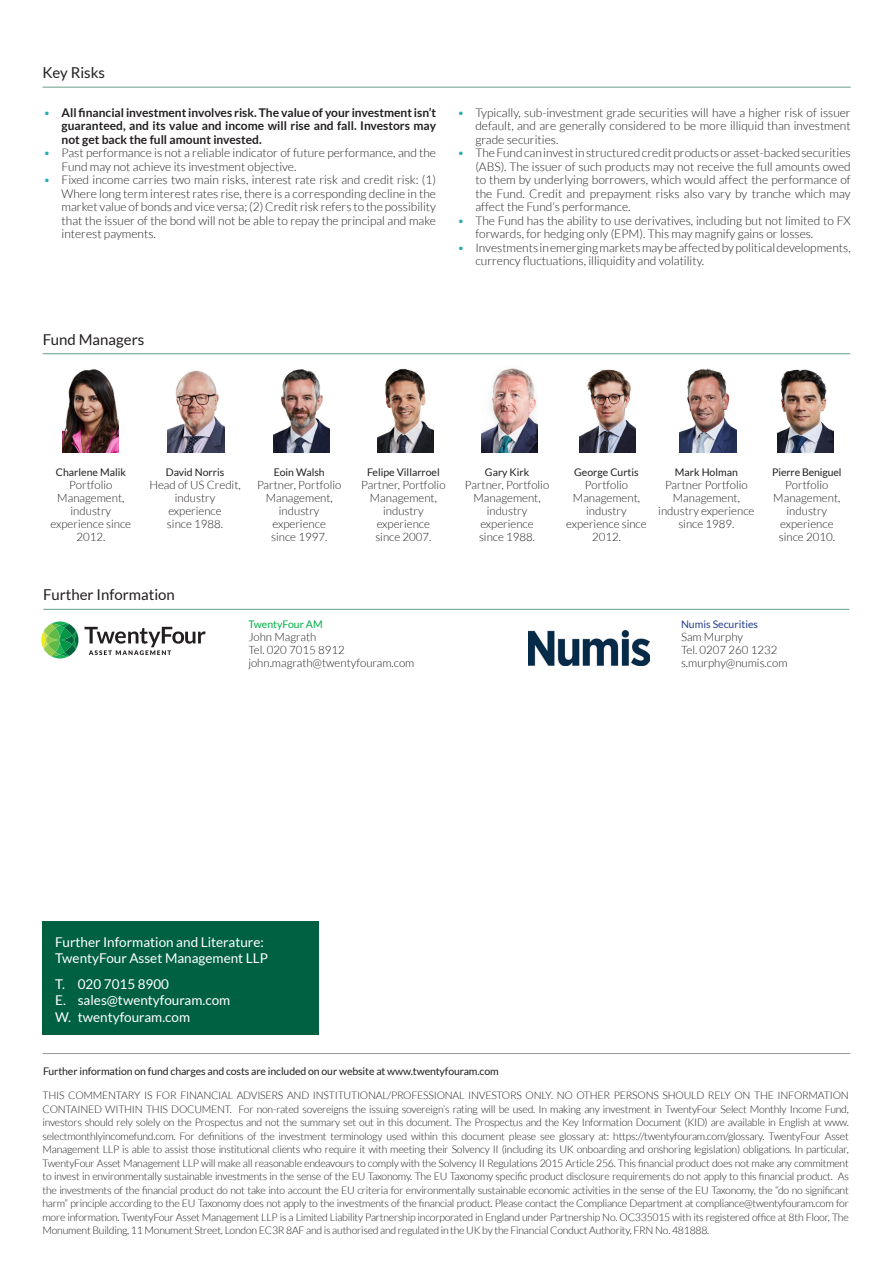
<style>
.page{position:relative;width:893px;height:1263px;background:#fff}
.page>*{position:absolute;margin:0;border:0;box-sizing:border-box;transform-origin:0 0}
.Text_Indented{font:15px "Lato";color:#231f20}
.Text_Indented-2{font:13.5px/16.5px "Lato";color:#fff}
.Text_Indented-3{font:300 12px/13.5px "Lato";color:#231f20}
.Text_Indented-4{font:700 12px/13.5px "Lato";color:#231f20;text-align:justify}
.t1{font:300 11.55px/12.9px "Lato";color:#231f20;text-align:center}
.t2{font:300 10.5px/13.5px "Lato";letter-spacing:-.02em;color:#231f20;text-align:justify}
.t3{font:10.5px "Lato";letter-spacing:-.01em;color:#231f20}
.t4{font:10.5px "Lato";color:#253f8e}
.t5{font:10.5px "Lato";color:#00ad44}
.s1{font-weight:300;color:#27acb0}
.s2{color:#27acb0}
</style>
<div class="page">
<hr style="left:43px;top:87px;width:808px;height:1px;background:#699f88">
<hr style="left:43px;top:609px;width:806px;height:1px;background:#699f88">
<img style="left:528px;top:630px;width:122px;height:35px">
<svg style="left:85px;top:627px;width:121px;height:28px"></svg>
<svg style="left:41px;top:632px;width:5px;height:16px"></svg>
<svg style="left:52px;top:654px;width:16px;height:4px"></svg>
<svg style="left:52px;top:621px;width:16px;height:5px"></svg>
<svg style="left:74px;top:632px;width:4px;height:16px"></svg>
<svg style="left:43px;top:623px;width:33px;height:33px"></svg>
<div style="left:43px;top:921px;width:276px;height:114px;background:#006142"></div>
<hr style="left:43px;top:1053px;width:807px;height:1px;background:#939598">
<hr style="left:43px;top:353px;width:807px;height:1px;background:#699f88">
<img style="left:481px;top:368px;width:57px;height:84px">
<img style="left:273px;top:369px;width:57px;height:83px">
<img style="left:680px;top:368px;width:56px;height:84px">
<img style="left:579px;top:369px;width:57px;height:83px">
<img style="left:168px;top:370px;width:56px;height:82px">
<img style="left:62px;top:369px;width:57px;height:83px">
<img style="left:377px;top:368px;width:57px;height:84px">
<img style="left:777px;top:369px;width:57px;height:83px">
<p class="Text_Indented" style="left:43px;top:64px;width:64px">Key Risks</p>
<p class="Text_Indented-4" style="left:62px;top:105px;width:376px;text-indent:-18px"><span class="s1">•</span> All financial investment involves risk. The value of your investment isn’t guaranteed, and its value and income will rise and fall. Investors may not get back the full amount invested.</p>
<p class="Text_Indented-3" style="left:62px;top:146px;width:376px;text-indent:-18px"><span class="s2">•</span> Past performance is not a reliable indicator of future performance, and the<br>Fund may not achieve its investment objective.</p>
<p class="Text_Indented-3" style="left:62px;top:173px;width:376px;text-align:justify;text-indent:-18px"><span class="s2">•</span> Fixed income carries two main risks, interest rate risk and credit risk: (1)<br>Where long term interest rates rise, there is a corresponding decline in the market value of bonds and vice versa; (2) Credit risk refers to the possibility that the issuer of the bond will not be able to repay the principal and make interest payments.</p>
<p class="Text_Indented-3" style="left:475px;top:106px;width:377px;text-align:justify;text-indent:-18px"><span class="s2">•</span> Typically, sub-investment grade securities will have a higher risk of issuer default, and are generally considered to be more illiquid than investment grade securities.</p>
<p class="Text_Indented-3" style="left:475px;top:146px;width:377px;text-align:justify;text-indent:-18px"><span class="s2">•</span> The Fund can invest in structured credit products or asset-backed securities (ABS). The issuer of such products may not receive the full amounts owed to them by underlying borrowers, which would affect the performance of the Fund. Credit and prepayment risks also vary by tranche which may affect the Fund’s performance.</p>
<p class="Text_Indented-3" style="left:475px;top:214px;width:377px;text-indent:-18px"><span class="s2">•</span> The Fund has the ability to use derivatives, including but not limited to FX forwards, for hedging only (EPM). This may magnify gains or losses.</p>
<p class="Text_Indented-3" style="left:475px;top:241px;width:377px;text-indent:-18px"><span class="s2">•</span> Investments in emerging markets may be affected by political developments, currency fluctuations, illiquidity and volatility.</p>
<p class="Text_Indented" style="left:43px;top:331px;width:103px">Fund Managers</p>
<p class="t3" style="left:56px;top:466px;width:72px">Charlene Malik</p>
<p class="t1" style="left:51px;top:478px;width:82px">Portfolio<br>Management, industry experience since<br>2012.</p>
<p class="t3" style="left:166px;top:466px;width:60px">David Norris</p>
<p class="t1" style="left:149px;top:478px;width:93px">Head of US Credit, industry experience<br>since 1988.</p>
<p class="t3" style="left:274px;top:466px;width:53px">Eoin Walsh</p>
<p class="t1" style="left:257px;top:478px;width:86px">Partner, Portfolio<br>Management, industry experience<br>since 1997.</p>
<p class="Text_Indented" style="left:43px;top:587px;width:133px">Further Information</p>
<p class="t3" style="left:367px;top:466px;width:74px">Felipe Villarroel</p>
<p class="t1" style="left:361px;top:478px;width:86px">Partner, Portfolio<br>Management, industry experience<br>since 2007.</p>
<p class="t5" style="left:248px;top:618px;width:76px">TwentyFour AM</p>
<p class="t1" style="left:248px;top:630px;width:70px">John Magrath</p>
<p class="t1" style="left:248px;top:643px;width:98px">Tel. 020 7015 8912</p>
<p class="t1" style="left:248px;top:656px;width:168px">john.magrath@twentyfouram.com</p>
<p class="t3" style="left:485px;top:466px;width:46px">Gary Kirk</p>
<p class="t1" style="left:465px;top:478px;width:86px">Partner, Portfolio<br>Management, industry experience<br>since 1988.</p>
<p class="t3" style="left:574px;top:466px;width:66px">George Curtis</p>
<p class="t1" style="left:566px;top:478px;width:82px">Portfolio<br>Management, industry experience since<br>2012.</p>
<p class="t3" style="left:675px;top:466px;width:64px">Mark Holman</p>
<p class="t1" style="left:658px;top:478px;width:98px">Partner Portfolio<br>Management, industry experience since 1989.</p>
<p class="t3" style="left:772px;top:466px;width:71px">Pierre Beniguel</p>
<p class="t1" style="left:773px;top:478px;width:69px">Portfolio<br>Management, industry experience since 2010.</p>
<p class="t4" style="left:681px;top:618px;width:79px">Numis Securities</p>
<p class="t1" style="left:681px;top:630px;width:63px">Sam Murphy</p>
<p class="t1" style="left:681px;top:643px;width:98px">Tel. 0207 260 1232</p>
<p class="t1" style="left:681px;top:656px;width:108px">s.murphy@numis.com</p>
<p class="Text_Indented-2" style="left:55px;top:934px;width:214px">Further Information and Literature:<br>TwentyFour Asset Management LLP</p>
<p class="Text_Indented-2" style="left:55px;top:975px;width:115px">T. 020 7015 8900</p>
<p class="Text_Indented-2" style="left:55px;top:992px;width:177px">E. sales@twentyfouram.com<br>W. twentyfouram.com</p>
<p class="t3" style="left:43px;top:1065px;width:457px">Further information on fund charges and costs are included on our website at www.twentyfouram.com</p>
<p class="t2" style="left:43px;top:1089px;width:808px">THIS COMMENTARY IS FOR FINANCIAL ADVISERS AND INSTITUTIONAL/PROFESSIONAL INVESTORS ONLY. NO OTHER PERSONS SHOULD RELY ON THE INFORMATION CONTAINED WITHIN THIS DOCUMENT. For non-rated sovereigns the issuing sovereign’s rating will be used. In making any investment in TwentyFour Select Monthly Income Fund, investors should rely solely on the Prospectus and not the summary set out in this document. The Prospectus and the Key Information Document (KID) are available in English at www. selectmonthlyincomefund.com. For definitions of the investment terminology used within this document please see glossary at: https://twentyfouram.com/glossary. TwentyFour Asset Management LLP is able to assist those institutional clients who require it with meeting their Solvency II (including its UK onboarding and onshoring legislation) obligations. In particular, TwentyFour Asset Management LLP will make all reasonable endeavours to comply with the Solvency II Regulations 2015 Article 256. This financial product does not make any commitment to invest in environmentally sustainable investments in the sense of the EU Taxonomy. The EU Taxonomy specific product disclosure requirements do not apply to this financial product. As the investments of the financial product do not take into account the EU criteria for environmentally sustainable economic activities in the sense of the EU Taxonomy, the “do no significant harm” principle according to the EU Taxonomy does not apply to the investments of the financial product. Please contact the Compliance Department at compliance@twentyfouram.com for more information. TwentyFour Asset Management LLP is a Limited Liability Partnership incorporated in England under Partnership No. OC335015 with its registered office at 8th Floor, The Monument Building, 11 Monument Street, London EC3R 8AF and is authorised and regulated in the UK by the Financial Conduct Authority, FRN No. 481888.</p>
</div>
